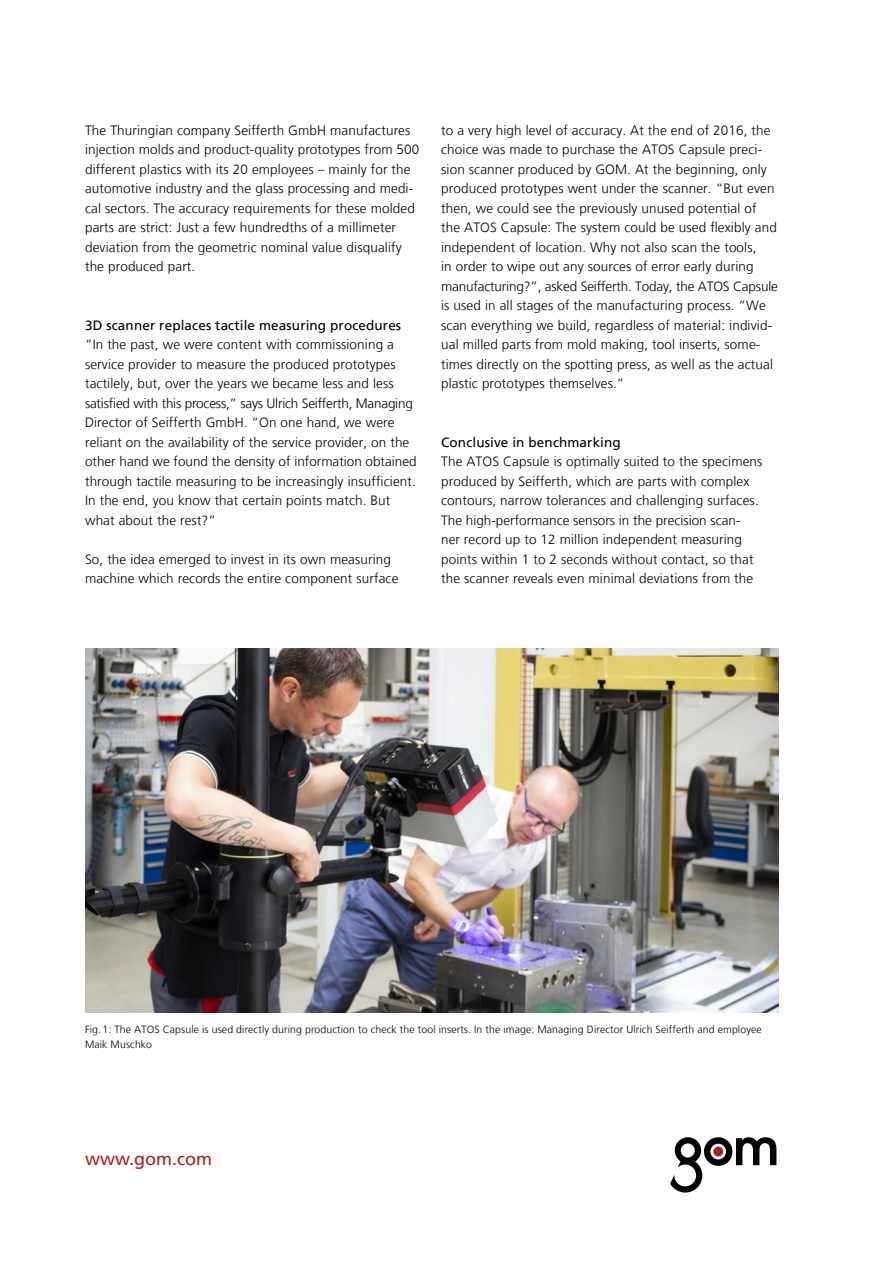
<style>
.page{position:relative;width:893px;height:1263px;background:#fff}
.page>*{position:absolute;margin:0;border:0;box-sizing:border-box;transform-origin:0 0}
.t1{font:18px "Frutiger LT";color:#aa1e1e}
.t2{font:300 13.5px/19.5px "Frutiger LT";letter-spacing:.01em;color:#000}
.t3{font:13.5px "Frutiger LT";letter-spacing:.01em;color:#000}
.t4{font:300 10.5px/15px "Frutiger LT";letter-spacing:.01em;color:#000}
</style>
<div class="page">
<svg style="left:670px;top:1137px;width:106px;height:55px"></svg>
<img style="left:85px;top:648px;width:693px;height:364px">
<p class="t2" style="left:85px;top:120px;width:336px">The Thuringian company Seifferth GmbH manufactures injection molds and product-quality prototypes from 500 different plastics with its 20 employees – mainly for the automotive industry and the glass processing and medi&shy;cal sectors. The accuracy requirements for these molded parts are strict: Just a few hundredths of a millimeter deviation from the geometric nominal value disqualify the produced part.</p>
<p class="t3" style="left:85px;top:317px;width:318px">3D scanner replaces tactile measuring procedures</p>
<p class="t2" style="left:85px;top:335px;width:333px">“In the past, we were content with commissioning a service provider to measure the produced prototypes tactilely, but, over the years we became less and less satisfied with this process,” says Ulrich Seifferth, Managing Director of Seifferth GmbH. “On one hand, we were reliant on the availability of the service provider, on the other hand we found the density of information obtained through tactile measuring to be increasingly insufficient.<br>In the end, you know that certain points match. But what about the rest?”</p>
<p class="t2" style="left:85px;top:549px;width:315px">So, the idea emerged to invest in its own measuring machine which records the entire component surface</p>
<p class="t2" style="left:441px;top:120px;width:338px">to a very high level of accuracy. At the end of 2016, the choice was made to purchase the ATOS Capsule preci&shy;sion scanner produced by GOM. At the beginning, only produced prototypes went under the scanner. “But even then, we could see the previously unused potential of the ATOS Capsule: The system could be used flexibly and independent of location. Why not also scan the tools,<br>in order to wipe out any sources of error early during manufacturing?”, asked Seifferth. Today, the ATOS Capsule is used in all stages of the manufacturing process. “We scan everything we build, regardless of material: individ&shy;ual milled parts from mold making, tool inserts, some&shy;times directly on the spotting press, as well as the actual plastic prototypes themselves.”</p>
<p class="t3" style="left:441px;top:434px;width:181px">Conclusive in benchmarking</p>
<p class="t2" style="left:441px;top:452px;width:323px">The ATOS Capsule is optimally suited to the specimens produced by Seifferth, which are parts with complex contours, narrow tolerances and challenging surfaces.<br>The high-performance sensors in the precision scan&shy;ner record up to 12 million independent measuring points within 1 to 2 seconds without contact, so that the scanner reveals even minimal deviations from the</p>
<p class="t4" style="left:85px;top:1022px;width:678px">Fig. 1: The ATOS Capsule is used directly during production to check the tool inserts. In the image: Managing Director Ulrich Seifferth and employee<br>Maik Muschko</p>
<h1 class="t1" style="left:85px;top:1148px;width:128px">www.gom.com</h1>
</div>
